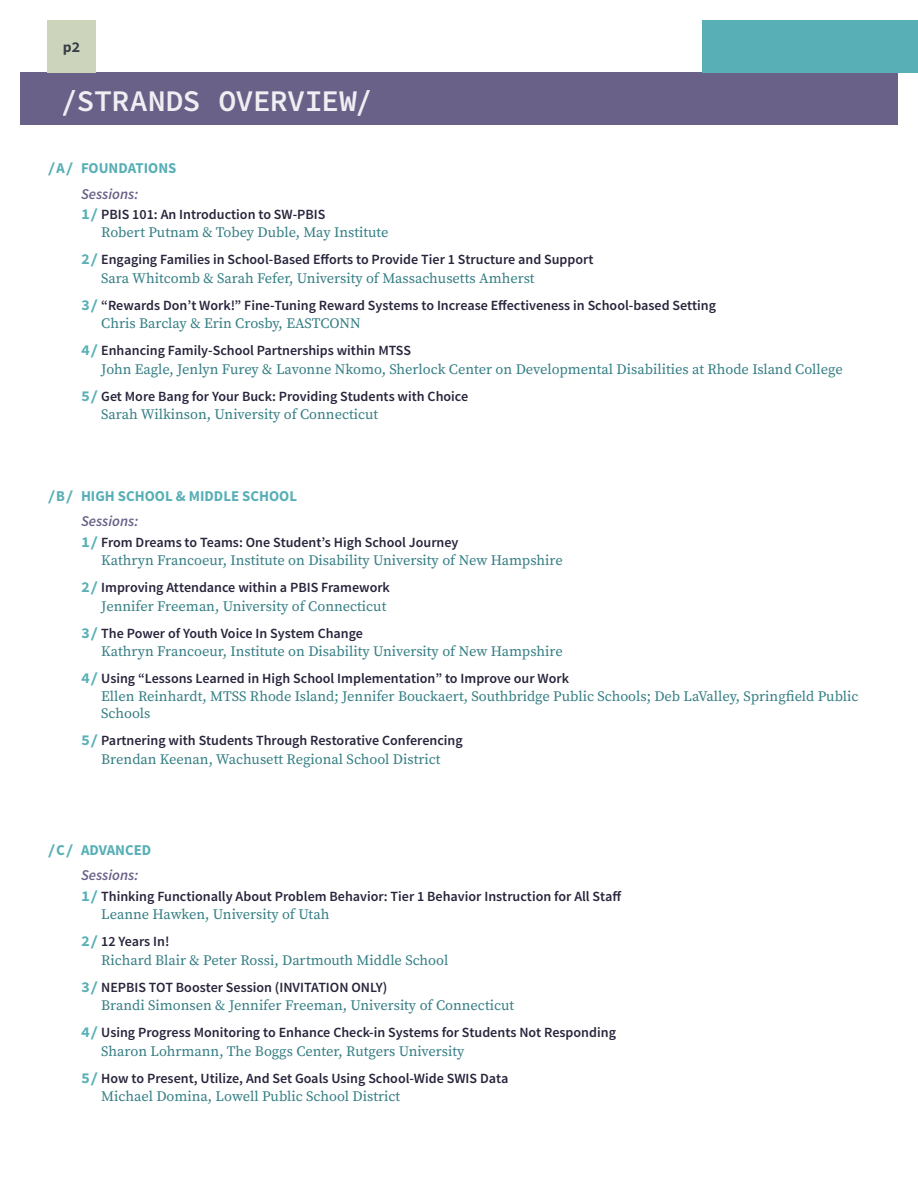
<style>
.page{position:relative;width:918px;height:1188px;background:#fff}
.page>*{position:absolute;margin:0;border:0;box-sizing:border-box;transform-origin:0 0}
.t1{font:600 30px "Source Code Pro";letter-spacing:-.02em;color:#fff}
.t2{font:700 15px/25.5px "Source Sans Pro";color:#58afb6;text-align:center}
.t3{font:italic 600 15px/25.5px "Source Sans Pro";color:#6a6188}
.t4{font:700 15px "Source Code Pro";color:#373e45}
.t5{font:14.4px/17px "Source Serif Pro";color:#347e84}
.t6{font:600 14.1px "Source Sans Pro";color:#2a243c}
.s1{font-family:"Source Code Pro"}
.s2{font-weight:600;font-style:italic;color:#6a6188}
.s3{font-family:"Source Code Pro";font-weight:700;font-size:15px;color:#58afb6}
.s4{font-family:"Source Code Pro";font-weight:700;font-style:normal;color:#58afb6}
.s5{font-weight:700;font-style:normal;color:#58afb6}
</style>
<div class="page">
<div style="left:20px;top:72px;width:878px;height:53px;background:#6a6188"></div>
<div style="left:703px;top:20px;width:215px;height:52px;background:#58afb6"></div>
<div style="left:47px;top:20px;width:49px;height:52px;background:#cdd4bc"></div>
<p class="t4" style="left:63px;top:36px;width:19px">p2</p>
<h1 class="t1" style="left:61px;top:80px;width:313px">/STRANDS OVERVIEW/</h1>
<p class="t2" style="left:47px;top:156px;width:131px"><span class="s1">/A/</span> FOUNDATIONS<br><span class="s2">Sessions:</span></p>
<p class="t6" style="left:81px;top:205px;width:246px"><span class="s3">1/</span> PBIS 101: An Introduction to SW-PBIS</p>
<p class="t5" style="left:101px;top:225px;width:289px">Robert Putnam &amp; Tobey Duble, May Institute</p>
<p class="t6" style="left:81px;top:251px;width:514px"><span class="s3">2/</span> Engaging Families in School-Based Efforts to Provide Tier 1 Structure and Support</p>
<p class="t5" style="left:101px;top:270px;width:435px">Sara Whitcomb &amp; Sarah Fefer, University of Massachusetts Amherst</p>
<p class="t6" style="left:81px;top:296px;width:637px"><span class="s3">3/</span> “Rewards Don’t Work!” Fine-Tuning Reward Systems to Increase Effectiveness in School-based Setting</p>
<p class="t5" style="left:101px;top:316px;width:261px">Chris Barclay &amp; Erin Crosby, EASTCONN</p>
<p class="t6" style="left:81px;top:342px;width:332px"><span class="s3">4/</span> Enhancing Family-School Partnerships within MTSS</p>
<p class="t5" style="left:101px;top:361px;width:743px">John Eagle, Jenlyn Furey &amp; Lavonne Nkomo, Sherlock Center on Developmental Disabilities at Rhode Island College</p>
<p class="t6" style="left:81px;top:387px;width:389px"><span class="s3">5/</span> Get More Bang for Your Buck: Providing Students with Choice</p>
<p class="t5" style="left:101px;top:407px;width:279px">Sarah Wilkinson, University of Connecticut</p>
<p class="t2" style="left:81px;top:484px;width:218px;text-align:left;text-indent:-34px"><span class="s1">/B/</span> HIGH SCHOOL &amp; MIDDLE SCHOOL<br><span class="s2">Sessions:</span></p>
<p class="t6" style="left:81px;top:533px;width:379px"><span class="s3">1/</span> From Dreams to Teams: One Student’s High School Journey</p>
<p class="t5" style="left:101px;top:552px;width:463px">Kathryn Francoeur, Institute on Disability University of New Hampshire</p>
<p class="t6" style="left:81px;top:578px;width:310px"><span class="s3">2/</span> Improving Attendance within a PBIS Framework</p>
<p class="t5" style="left:101px;top:598px;width:287px">Jennifer Freeman, University of Connecticut</p>
<p class="t6" style="left:81px;top:624px;width:284px"><span class="s3">3/</span> The Power of Youth Voice In System Change</p>
<p class="t5" style="left:101px;top:643px;width:463px">Kathryn Francoeur, Institute on Disability University of New Hampshire</p>
<p class="t6" style="left:81px;top:669px;width:490px"><span class="s3">4/</span> Using “Lessons Learned in High School Implementation” to Improve our Work</p>
<p class="t5" style="left:101px;top:689px;width:759px">Ellen Reinhardt, MTSS Rhode Island; Jennifer Bouckaert, Southbridge Public Schools; Deb LaValley, Springfield Public<br>Schools</p>
<p class="t6" style="left:81px;top:732px;width:383px"><span class="s3">5/</span> Partnering with Students Through Restorative Conferencing</p>
<p class="t5" style="left:101px;top:751px;width:341px">Brendan Keenan, Wachusett Regional School District</p>
<p class="t3" style="left:81px;top:837px;width:72px;text-indent:-34px"><span class="s4">/C/</span> <span class="s5">ADVANCED<br></span>Sessions:</p>
<p class="t6" style="left:81px;top:887px;width:542px"><span class="s3">1/</span> Thinking Functionally About Problem Behavior: Tier 1 Behavior Instruction for All Staff</p>
<p class="t5" style="left:101px;top:906px;width:230px">Leanne Hawken, University of Utah</p>
<p class="t6" style="left:81px;top:933px;width:90px"><span class="s3">2/</span> 12 Years In!</p>
<p class="t5" style="left:101px;top:952px;width:349px">Richard Blair &amp; Peter Rossi, Dartmouth Middle School</p>
<p class="t6" style="left:81px;top:978px;width:308px"><span class="s3">3/</span> NEPBIS TOT Booster Session (INVITATION ONLY)</p>
<p class="t5" style="left:101px;top:997px;width:414px">Brandi Simonsen &amp; Jennifer Freeman, University of Connecticut</p>
<p class="t6" style="left:81px;top:1023px;width:536px"><span class="s3">4/</span> Using Progress Monitoring to Enhance Check-in Systems for Students Not Responding</p>
<p class="t5" style="left:101px;top:1043px;width:365px">Sharon Lohrmann, The Boggs Center, Rutgers University</p>
<p class="t6" style="left:81px;top:1069px;width:429px"><span class="s3">5/</span> How to Present, Utilize, And Set Goals Using School-Wide SWIS Data</p>
<p class="t5" style="left:101px;top:1088px;width:300px">Michael Domina, Lowell Public School District</p>
</div>
